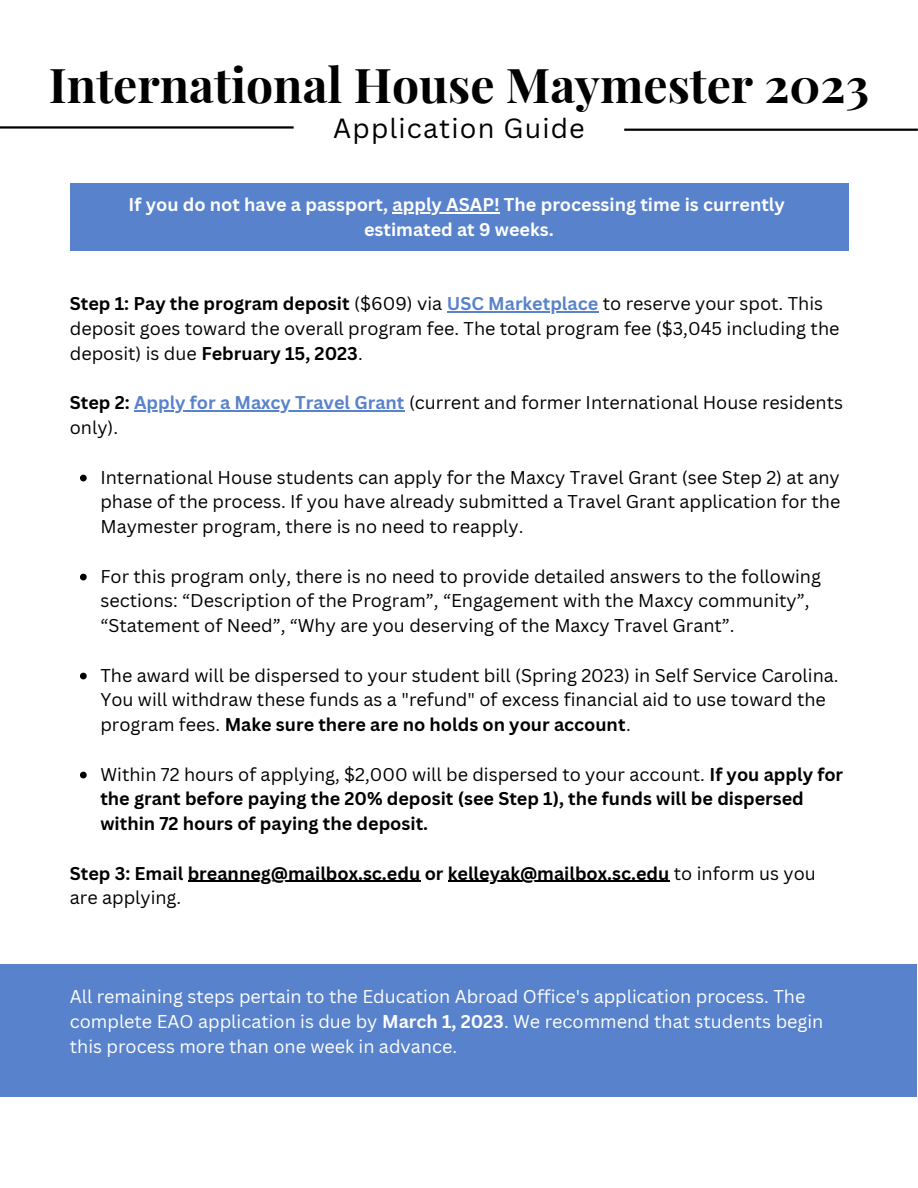
<style>
.page{position:relative;width:918px;height:1188px;background:#fff}
.page>*{position:absolute;margin:0;border:0;box-sizing:border-box;transform-origin:0 0}
.t1{font:700 48px "Playfair Display";color:#000}
.t2{font:27px "Canva Sans";letter-spacing:.045em;color:#000}
.t3{font:18px/24.8px "Canva Sans";color:#000}
.t4{font:700 18px/24.8px "Canva Sans";color:#000}
.t5{font:18px/24.8px "Canva Sans";color:#fff}
.t6{font:700 18px/24.8px "Canva Sans";color:#fff;text-align:center}
.s1{font-weight:700}
.s2{font-weight:700;color:#5882cb}
.s3{font-weight:400}
</style>
<div class="page">
<hr style="left:0;top:126px;width:294px;height:3px;background:#000">
<div style="left:0;top:965px;width:917px;height:131px;background:#5882cb"></div>
<div style="left:70px;top:183px;width:778px;height:67px;background:#5882cb"></div>
<svg style="left:80px;top:475px;width:7px;height:6px"></svg>
<svg style="left:80px;top:574px;width:7px;height:6px"></svg>
<svg style="left:80px;top:673px;width:7px;height:6px"></svg>
<svg style="left:80px;top:772px;width:7px;height:6px"></svg>
<hr style="left:393px;top:213px;width:53px;height:1px;background:#fff">
<hr style="left:446px;top:213px;width:48px;height:1px;background:#fff">
<hr style="left:447px;top:312px;width:151px;height:1px;background:#5882cb">
<hr style="left:134px;top:411px;width:271px;height:1px;background:#5882cb">
<hr style="left:188px;top:881px;width:232px;height:1px;background:#000">
<hr style="left:448px;top:881px;width:222px;height:1px;background:#000">
<hr style="left:624px;top:129px;width:294px;height:2px;background:#000">
<h1 class="t1" style="left:49px;top:51px;width:822px">International House Maymester 2023</h1>
<h2 class="t2" style="left:333px;top:109px;width:253px">Application Guide</h2>
<p class="t6" style="left:129px;top:192px;width:658px">If you do not have a passport, apply ASAP! The processing time is currently estimated at 9 weeks.</p>
<p class="t3" style="left:70px;top:291px;width:771px"><span class="s1">Step 1: Pay the program deposit</span> ($609) via <span class="s2">USC Marketplace</span> to reserve your spot. This deposit goes toward the overall program fee. The total program fee ($3,045 including the deposit) is due <span class="s1">February 15, 2023</span>.</p>
<p class="t3" style="left:70px;top:390px;width:775px"><span class="s1">Step 2:</span> <span class="s2">Apply for a Maxcy Travel Grant</span> (current and former International House residents only).</p>
<p class="t3" style="left:100px;top:464px;width:741px;text-align:justify">International House students can apply for the Maxcy Travel Grant (see Step 2) at any phase of the process. If you have already submitted a Travel Grant application for the Maymester program, there is no need to reapply.</p>
<p class="t3" style="left:100px;top:563px;width:722px">For this program only, there is no need to provide detailed answers to the following sections: “Description of the Program”, “Engagement with the Maxcy community”, “Statement of Need”, “Why are you deserving of the Maxcy Travel Grant”.</p>
<p class="t3" style="left:100px;top:662px;width:740px">The award will be dispersed to your student bill (Spring 2023) in Self Service Carolina.<br>You will withdraw these funds as a "refund" of excess financial aid to use toward the program fees. <span class="s1">Make sure there are no holds on your account</span>.</p>
<p class="t4" style="left:100px;top:761px;width:744px"><span class="s3">Within 72 hours of applying, $2,000 will be dispersed to your account.</span> If you apply for the grant before paying the 20% deposit (see Step 1), the funds will be dispersed within 72 hours of paying the deposit.</p>
<p class="t4" style="left:70px;top:860px;width:747px">Step 3: Email breanneg@mailbox.sc.edu or kelleyak@mailbox.sc.edu <span class="s3">to inform us you are applying.</span></p>
<p class="t5" style="left:70px;top:984px;width:755px">All remaining steps pertain to the Education Abroad Office's application process. The complete EAO application is due by <span class="s1">March 1, 2023</span>. We recommend that students begin this process more than one week in advance.</p>
</div>
